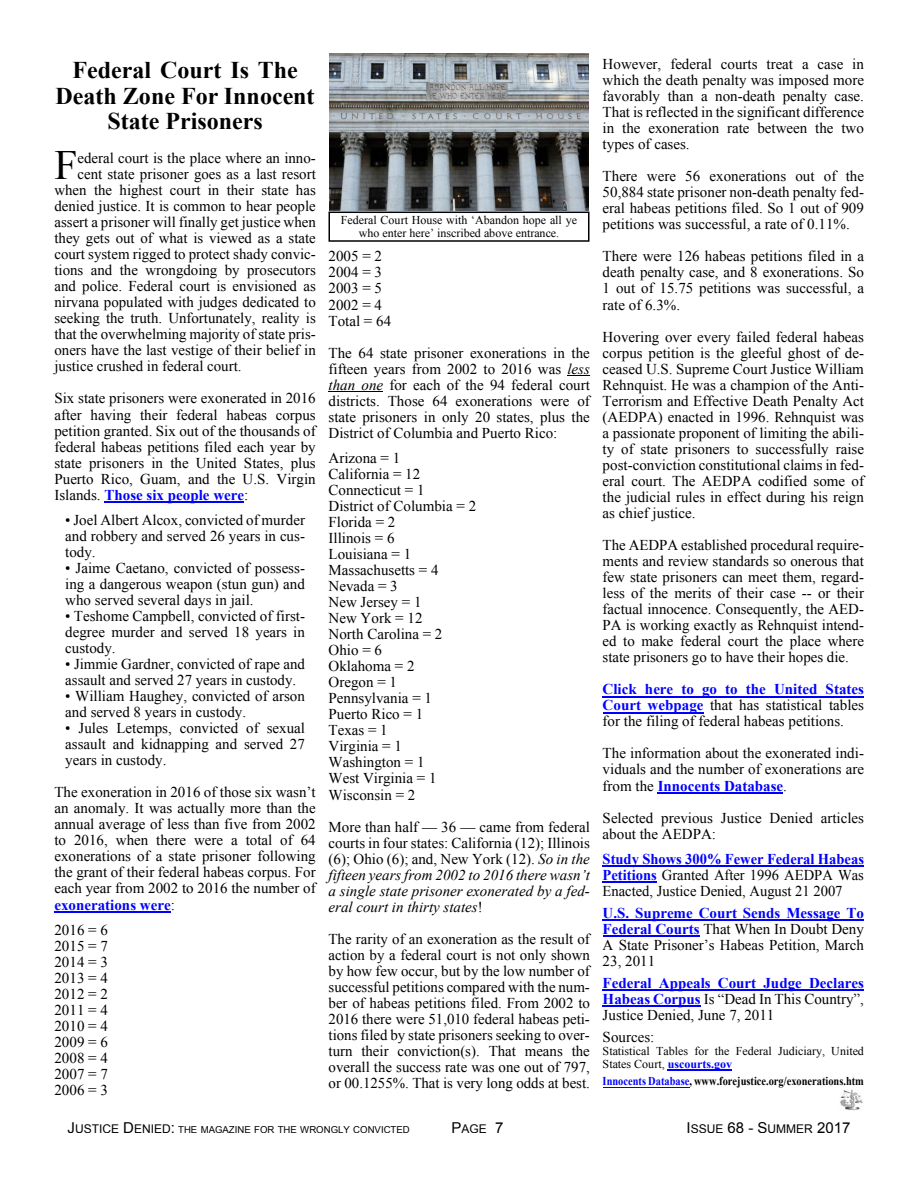
<style>
.page{position:relative;width:918px;height:1188px;background:#fff}
.page>*{position:absolute;margin:0;border:0;box-sizing:border-box;transform-origin:0 0}
.t1{font:41.7px "Times New Roman";color:#000}
.t2{font:700 24px/25.7px "Times New Roman";color:#000;text-align:center}
.t3{font:15px/16px "Times New Roman";color:#000;text-align:justify}
.t4{font:italic 15px/16px "Times New Roman";color:#000;text-align:justify}
.t5{font:15px "Arial";color:#000}
.t6{font:12px/12.9px "Times New Roman";color:#000}
.t7{font:700 12px "Times New Roman";color:#000;scale:.87 1}
.t8{font:12px "Arial";color:#000}
.t9{font:9.6px "Arial";color:#000}
.s1{font-weight:700;color:#00f}
.s2{font-style:italic}
.s3{font-style:normal}
.s4{color:#00f}
.s5{font-size:15px}
.s6{font-size:12px}
</style>
<div class="page">
<hr style="left:105px;top:501px;width:139px;height:2px;background:#00f">
<hr style="left:54px;top:911px;width:117px;height:2px;background:#00f">
<svg style="left:567px;top:375px;width:23px;height:1px"></svg>
<hr style="left:329px;top:391px;width:54px;height:1px;background:#000">
<hr style="left:603px;top:696px;width:261px;height:1px;background:#00f">
<hr style="left:603px;top:712px;width:101px;height:1px;background:#00f">
<hr style="left:658px;top:792px;width:125px;height:2px;background:#00f">
<hr style="left:603px;top:865px;width:261px;height:2px;background:#00f">
<hr style="left:603px;top:881px;width:54px;height:2px;background:#00f">
<hr style="left:603px;top:919px;width:261px;height:2px;background:#00f">
<hr style="left:603px;top:935px;width:97px;height:2px;background:#00f">
<hr style="left:603px;top:990px;width:261px;height:1px;background:#00f">
<hr style="left:603px;top:1006px;width:98px;height:1px;background:#00f">
<hr style="left:668px;top:1069px;width:64px;height:2px;background:#00f">
<hr style="left:603px;top:1087px;width:86px;height:1px;background:#00f">
<div style="left:328px;top:212px;width:261px;height:30px;border:2px solid #000"></div>
<img style="left:330px;top:54px;width:259px;height:157px">
<img style="left:840px;top:1089px;width:23px;height:21px">
<h2 class="t2" style="left:56px;top:60px;width:261px">Federal Court Is The<br>Death Zone For Innocent<br>State Prisoners</h2>
<h1 class="t1" style="left:54px;top:150px;width:25px">F</h1>
<p class="t3" style="left:77px;top:151px;width:240px">ederal court is the place where an inno-</p>
<p class="t3" style="left:77px;top:167px;width:240px">cent state prisoner goes as a last resort</p>
<p class="t3" style="left:54px;top:183px;width:263px">when the highest court in their state has</p>
<p class="t3" style="left:54px;top:199px;width:263px">denied justice. It is common to hear people</p>
<p class="t3" style="left:54px;top:216px;width:263px">assert a prisoner will finally get justice when</p>
<p class="t3" style="left:54px;top:232px;width:263px">they gets out of what is viewed as a state</p>
<p class="t3" style="left:54px;top:248px;width:263px">court system rigged to protect shady convic-</p>
<p class="t3" style="left:54px;top:264px;width:263px">tions and the wrongdoing by prosecutors</p>
<p class="t3" style="left:54px;top:280px;width:263px">and police. Federal court is envisioned as</p>
<p class="t3" style="left:54px;top:296px;width:263px">nirvana populated with judges dedicated to</p>
<p class="t3" style="left:54px;top:312px;width:263px">seeking the truth. Unfortunately, reality is</p>
<p class="t3" style="left:54px;top:328px;width:263px">that the overwhelming majority of state pris-</p>
<p class="t3" style="left:54px;top:344px;width:263px">oners have the last vestige of their belief in</p>
<p class="t3" style="left:54px;top:360px;width:189px">justice crushed in federal court.</p>
<p class="t3" style="left:54px;top:392px;width:263px">Six state prisoners were exonerated in 2016 after having their federal habeas corpus petition granted. Six out of the thousands of federal habeas petitions filed each year by state prisoners in the United States, plus Puerto Rico, Guam, and the U.S. Virgin Islands. <span class="s1">Those six people were</span>:</p>
<p class="t3" style="left:65px;top:513px;width:241px">• Joel Albert Alcox, convicted of murder and robbery and served 26 years in cus&shy;tody.</p>
<p class="t3" style="left:65px;top:561px;width:241px">• Jaime Caetano, convicted of possess&shy;ing a dangerous weapon (stun gun) and who served several days in jail.</p>
<p class="t3" style="left:65px;top:609px;width:241px">• Teshome Campbell, convicted of first&shy;degree murder and served 18 years in custody.</p>
<p class="t3" style="left:65px;top:657px;width:241px">• Jimmie Gardner, convicted of rape and assault and served 27 years in custody.</p>
<p class="t3" style="left:65px;top:689px;width:241px">• William Haughey, convicted of arson and served 8 years in custody.</p>
<p class="t3" style="left:65px;top:722px;width:241px">• Jules Letemps, convicted of sexual assault and kidnapping and served 27 years in custody.</p>
<p class="t3" style="left:54px;top:786px;width:263px">The exoneration in 2016 of those six wasn’t an anomaly. It was actually more than the annual average of less than five from 2002 to 2016, when there were a total of 64 exonerations of a state prisoner following the grant of their federal habeas corpus. For each year from 2002 to 2016 the number of <span class="s1">exonerations were</span>:</p>
<p class="t3" style="left:54px;top:923px;width:55px">2016 = 6<br>2015 = 7<br>2014 = 3<br>2013 = 4<br>2012 = 2<br>2011 = 4<br>2010 = 4<br>2009 = 6<br>2008 = 4<br>2007 = 7<br>2006 = 3</p>
<p class="t6" style="left:341px;top:215px;width:238px;text-align:center">Federal Court House with ‘Abandon hope all ye who enter here’ inscribed above entrance.</p>
<p class="t3" style="left:329px;top:250px;width:64px;text-align:left">2005 = 2<br>2004 = 3<br>2003 = 5<br>2002 = 4<br>Total = 64</p>
<p class="t3" style="left:329px;top:346px;width:263px">The 64 state prisoner exonerations in the fifteen years from 2002 to 2016 was <span class="s2">less than one</span> for each of the 94 federal court districts. Those 64 exonerations were of state prisoners in only 20 states, plus the District of Columbia and Puerto Rico:</p>
<p class="t3" style="left:329px;top:451px;width:149px;text-align:left">Arizona = 1<br>California = 12<br>Connecticut = 1<br>District of Columbia = 2<br>Florida = 2<br>Illinois = 6<br>Louisiana = 1<br>Massachusetts = 4<br>Nevada = 3<br>New Jersey = 1<br>New York = 12<br>North Carolina = 2<br>Ohio = 6<br>Oklahoma = 2<br>Oregon = 1<br>Pennsylvania = 1<br>Puerto Rico = 1<br>Texas = 1<br>Virginia = 1<br>Washington = 1<br>West Virginia = 1<br>Wisconsin = 2</p>
<p class="t4" style="left:329px;top:820px;width:263px"><span class="s3">More than half — 36 — came from federal courts in four states: California (12); Illinois (6); Ohio (6); and, New York (12).</span> So in the fifteen years from 2002 to 2016 there wasn’t a single state prisoner exonerated by a fed&shy;eral court in thirty states<span class="s3">!</span></p>
<p class="t3" style="left:329px;top:932px;width:263px">The rarity of an exoneration as the result of action by a federal court is not only shown by how few occur, but by the low number of successful petitions compared with the num&shy;ber of habeas petitions filed. From 2002 to 2016 there were 51,010 federal habeas peti&shy;tions filed by state prisoners seeking to over&shy;turn their conviction(s). That means the overall the success rate was one out of 797, or 00.1255%. That is very long odds at best.</p>
<p class="t3" style="left:603px;top:57px;width:263px">However, federal courts treat a case in which the death penalty was imposed more favorably than a non-death penalty case.<br>That is reflected in the significant difference in the exoneration rate between the two types of cases.</p>
<p class="t3" style="left:603px;top:170px;width:263px">There were 56 exonerations out of the 50,884 state prisoner non-death penalty fed&shy;eral habeas petitions filed. So 1 out of 909 petitions was successful, a rate of 0.11%.</p>
<p class="t3" style="left:603px;top:250px;width:263px">There were 126 habeas petitions filed in a death penalty case, and 8 exonerations. So 1 out of 15.75 petitions was successful, a rate of 6.3%.</p>
<p class="t3" style="left:603px;top:330px;width:263px">Hovering over every failed federal habeas corpus petition is the gleeful ghost of de&shy;ceased U.S. Supreme Court Justice William Rehnquist. He was a champion of the Anti-Terrorism and Effective Death Penalty Act (AEDPA) enacted in 1996. Rehnquist was a passionate proponent of limiting the abili&shy;ty of state prisoners to successfully raise post-conviction constitutional claims in fed&shy;eral court. The AEDPA codified some of the judicial rules in effect during his reign as chief justice.</p>
<p class="t3" style="left:603px;top:538px;width:263px">The AEDPA established procedural require&shy;ments and review standards so onerous that few state prisoners can meet them, regard&shy;less of the merits of their case -- or their factual innocence. Consequently, the AED-PA is working exactly as Rehnquist intend&shy;ed to make federal court the place where state prisoners go to have their hopes die.</p>
<p class="t3" style="left:603px;top:683px;width:263px"><span class="s1">Click here to go to the United States Court webpage</span> that has statistical tables for the filing of federal habeas petitions.</p>
<p class="t3" style="left:603px;top:747px;width:263px">The information about the exonerated indi&shy;viduals and the number of exonerations are from the <span class="s1">Innocents Database</span>.</p>
<p class="t3" style="left:603px;top:811px;width:263px">Selected previous Justice Denied articles about the AEDPA:</p>
<p class="t3" style="left:603px;top:852px;width:263px"><span class="s1">Study Shows 300% Fewer Federal Habeas Petitions</span> Granted After 1996 AEDPA Was Enacted, Justice Denied, August 21 2007</p>
<p class="t3" style="left:603px;top:906px;width:263px"><span class="s1">U.S. Supreme Court Sends Message To Federal Courts</span> That When In Doubt Deny A State Prisoner’s Habeas Petition, March 23, 2011</p>
<p class="t3" style="left:603px;top:976px;width:263px"><span class="s1">Federal Appeals Court Judge Declares Habeas Corpus</span> Is “Dead In This Country”, Justice Denied, June 7, 2011</p>
<p class="t3" style="left:603px;top:1030px;width:53px">Sources:</p>
<p class="t6" style="left:603px;top:1046px;width:263px">Statistical Tables for the Federal Judiciary, United<br>States Court, <span class="s1">uscourts.gov</span></p>
<p class="t7" style="left:603px;top:1077px;width:302px"><span class="s4">Innocents Database</span>, www.forejustice.org/exonerations.htm</p>
<p class="t9" style="left:68px;top:1126px;width:344px"><span class="s5">J</span><span class="s6">USTICE</span> <span class="s5">D</span><span class="s6">ENIED</span><span class="s5">:</span> THE MAGAZINE FOR THE WRONGLY CONVICTED</p>
<p class="t8" style="left:451px;top:1124px;width:54px"><span class="s5">P</span>AGE <span class="s5">7</span></p>
<p class="t5" style="left:687px;top:1122px;width:165px">I<span class="s6">SSUE</span> 68 - S<span class="s6">UMMER</span> 2017</p>
</div>
